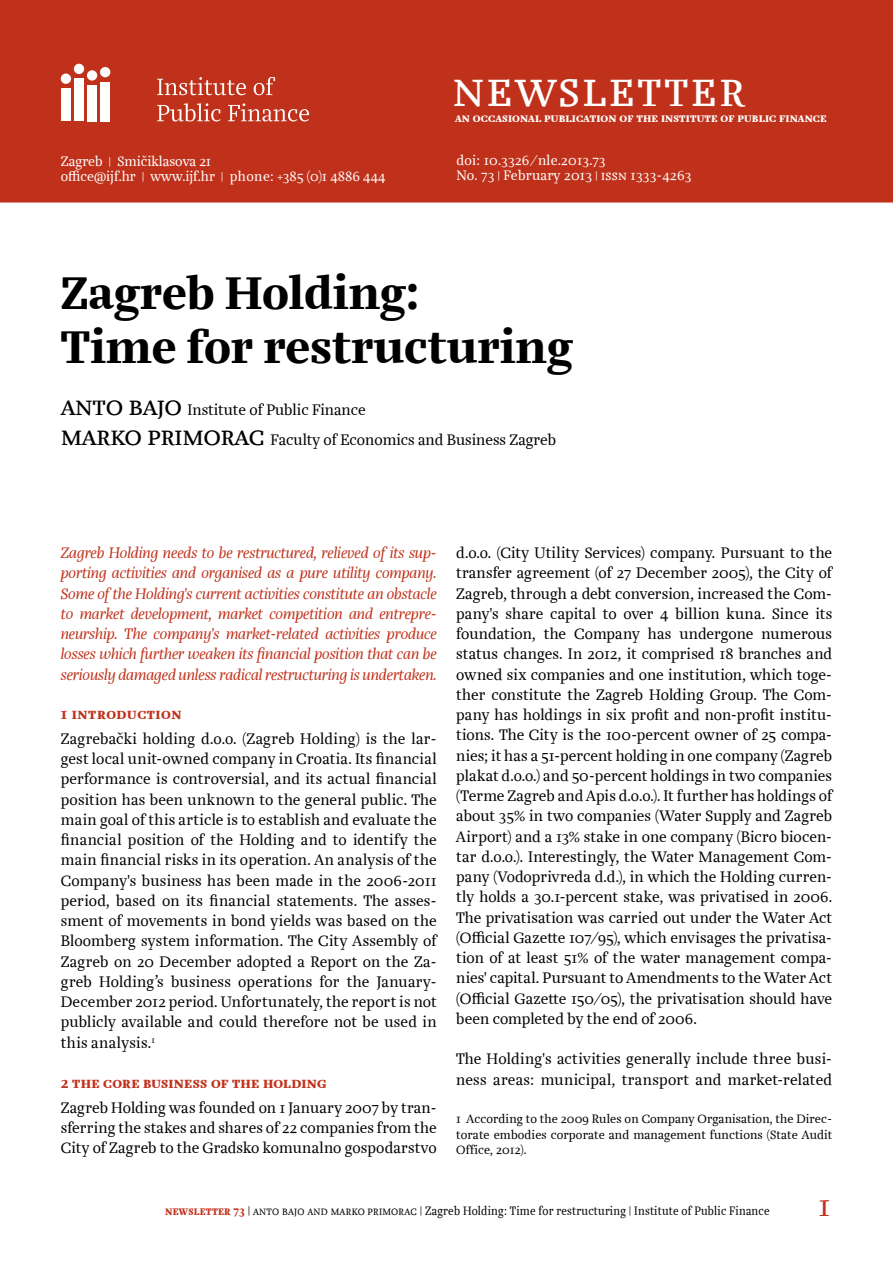
<style>
.page{position:relative;width:893px;height:1263px;background:#fff}
.page>*{position:absolute;margin:0;border:0;box-sizing:border-box;transform-origin:0 0}
.t1{font:49.35px "Marlene Pro";letter-spacing:.05em;color:#fff}
.t2{font:700 45px/54px "Marlene Pro";color:#000}
.t3{font:30px "Marlene Pro";color:#bf311a}
.t4{font:15px/20.2px "Marlene Pro";letter-spacing:.005em;color:#000;text-align:justify}
.t5{font:italic 15px/20.2px "Marlene Pro";letter-spacing:-.01em;color:#bf311a;text-align:justify}
.t6{font:700 15px "Marlene Pro";letter-spacing:.02em;color:#bf311a}
.t7{font:13.5px/15px "Marlene Pro";letter-spacing:.005em;color:#fff}
.t8{font:12px/15.8px "Marlene Pro";letter-spacing:.02em;color:#000;text-align:justify}
.t9{font:12px "Marlene Pro";letter-spacing:.02em;color:#000;scale:.91 1}
.t10{font:700 12px "Marlene Pro";letter-spacing:.01em;color:#fff}
.s1{font-weight:300;font-size:12px}
.s2{font-size:27px}
.s3{font-weight:700;color:#bf311a}
.s4{font-weight:300}
</style>
<div class="page">
<div style="left:0;top:0;width:893px;height:203px;background:#bf311a"></div>
<div style="left:61px;top:89px;width:10px;height:32px;background:#fff"></div>
<div style="left:74px;top:79px;width:10px;height:42px;background:#fff"></div>
<div style="left:87px;top:85px;width:10px;height:36px;background:#fff"></div>
<div style="left:100px;top:82px;width:10px;height:39px;background:#fff"></div>
<div style="left:61px;top:74px;width:10px;height:10px;background:#fff;border-radius:50%"></div>
<div style="left:74px;top:64px;width:10px;height:10px;background:#fff;border-radius:50%"></div>
<div style="left:87px;top:70px;width:10px;height:11px;background:#fff;border-radius:50%"></div>
<div style="left:100px;top:67px;width:10px;height:10px;background:#fff;border-radius:50%"></div>
<svg style="left:157px;top:103px;width:64px;height:18px"></svg>
<svg style="left:228px;top:103px;width:81px;height:18px"></svg>
<svg style="left:157px;top:77px;width:89px;height:18px"></svg>
<svg style="left:254px;top:77px;width:21px;height:18px"></svg>
<h1 class="t1" style="left:452px;top:59px;width:290px">newsletter</h1>
<p class="t7" style="left:61px;top:154px;width:327px">Zagreb <span class="s1">|</span> Smičiklasova 21<br>office@ijf.hr <span class="s1">|</span> www.ijf.hr <span class="s1">|</span> phone: +385 (0)1 4886 444</p>
<p class="t10" style="left:455px;top:110px;width:373px">an occasional publication of the institute of public finance</p>
<p class="t7" style="left:456px;top:153px;width:237px">doi: 10.3326/nle.2013.73<br>No. 73 <span class="s1">|</span> February 2013 <span class="s1">|</span> issn 1333-4263</p>
<h2 class="t2" style="left:61px;top:267px;width:513px">Zagreb Holding:<br>Time for restructuring</h2>
<p class="t4" style="left:61px;top:395px;width:497px;line-height:30px"><span class="s2">anto bajo</span> Institute of Public Finance<br><span class="s2">marko primorac</span> Faculty of Economics and Business Zagreb</p>
<p class="t5" style="left:61px;top:543px;width:377px">Zagreb Holding needs to be restructured, relieved of its sup&shy;porting activities and organised as a pure utility company.<br>Some of the Holding's current activities constitute an obstacle to market development, market competition and entrepre&shy;neurship. The company's market-related activities produce losses which further weaken its financial position that can be seriously damaged unless radical restructuring is undertaken.</p>
<p class="t6" style="left:61px;top:704px;width:122px">1 Introduction</p>
<p class="t4" style="left:61px;top:729px;width:377px">Zagrebački holding d.o.o. (Zagreb Holding) is the lar&shy;gest local unit-owned company in Croatia. Its financial performance is controversial, and its actual financial position has been unknown to the general public. The main goal of this article is to establish and evaluate the financial position of the Holding and to identify the main financial risks in its operation. An analysis of the Company's business has been made in the 2006-2011 period, based on its financial statements. The asses&shy;sment of movements in bond yields was based on the Bloomberg system information. The City Assembly of Zagreb on 20 December adopted a Report on the Za&shy;greb Holding’s business operations for the January-December 2012 period. Unfortunately, the report is not publicly available and could therefore not be used in this analysis.<sup>1</sup></p>
<p class="t6" style="left:61px;top:1073px;width:267px">2 The core business of the Holding</p>
<p class="t4" style="left:61px;top:1098px;width:377px">Zagreb Holding was founded on 1 January 2007 by tran&shy;sferring the stakes and shares of 22 companies from the City of Zagreb to the Gradsko komunalno gospodarstvo</p>
<p class="t4" style="left:456px;top:544px;width:377px">d.o.o. (City Utility Services) company. Pursuant to the transfer agreement (of 27 December 2005), the City of Zagreb, through a debt conversion, increased the Com&shy;pany's share capital to over 4 billion kuna. Since its foundation, the Company has undergone numerous status changes. In 2012, it comprised 18 branches and owned six companies and one institution, which toge&shy;ther constitute the Zagreb Holding Group. The Com&shy;pany has holdings in six profit and non-profit institu&shy;tions. The City is the 100-percent owner of 25 compa&shy;nies; it has a 51-percent holding in one company (Zagreb plakat d.o.o.) and 50-percent holdings in two companies (Terme Zagreb and Apis d.o.o.). It further has holdings of about 35% in two companies (Water Supply and Zagreb Airport) and a 13% stake in one company (Bicro biocen&shy;tar d.o.o.). Interestingly, the Water Management Com&shy;pany (Vodoprivreda d.d.), in which the Holding curren&shy;tly holds a 30.1-percent stake, was privatised in 2006.<br>The privatisation was carried out under the Water Act (Official Gazette 107/95), which envisages the privatisa&shy;tion of at least 51% of the water management compa&shy;nies' capital. Pursuant to Amendments to the Water Act (Official Gazette 150/05), the privatisation should have been completed by the end of 2006.</p>
<p class="t4" style="left:456px;top:1050px;width:377px">The Holding's activities generally include three busi&shy;ness areas: municipal, transport and market-related</p>
<p class="t8" style="left:456px;top:1111px;width:377px">1 According to the 2009 Rules on Company Organisation, the Direc&shy;torate embodies corporate and management functions (State Audit Office, 2012).</p>
<p class="t9" style="left:165px;top:1204px;width:666px"><span class="s3">newsletter 73</span> <span class="s4">| anto bajo and marko primorac |</span> Zagreb Holding: Time for restructuring <span class="s4">|</span> Institute of Public Finance</p>
<h3 class="t3" style="left:818px;top:1188px;width:13px">1</h3>
</div>
